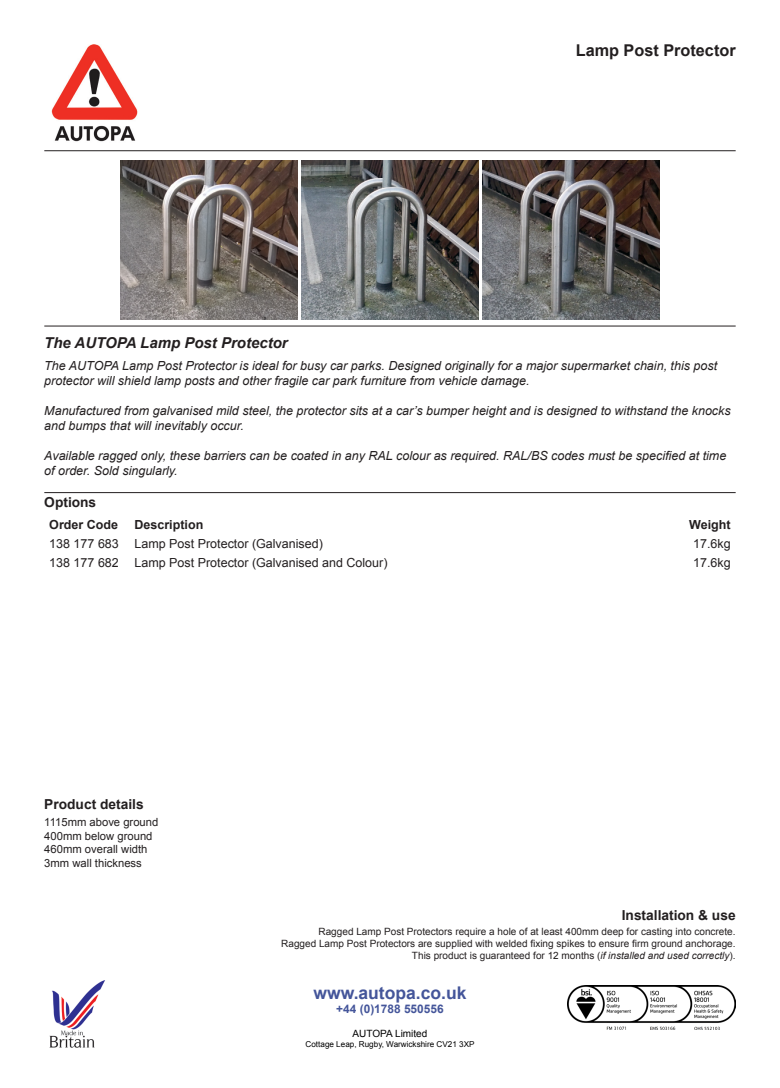
<style>
.page{position:relative;width:780px;height:1088px;background:#fff}
.page>*{position:absolute;margin:0;border:0;box-sizing:border-box;transform-origin:0 0}
.t1{font:700 17.5px "Arial";color:#44559a}
.t2{font:700 16.25px "Arial";color:#231f20}
.t3{font:italic 700 15px "Arial";color:#231f20}
.t4{font:700 13.75px "Arial";color:#231f20}
.t5{font:italic 12.5px/15px "Arial";color:#231f20}
.t6{font:12.5px "Arial";color:#231f20}
.t7{font:700 12.5px "Arial";color:#231f20}
.t8{font:700 11.88px "Arial";color:#44559a}
.t9{font:11.25px "Arial";color:#231f20}
.t10{font:10px "Arial";color:#231f20}
.t11{font:10px "Arial";color:#000}
.t12{font:8.12px "Arial";color:#000}
.s1{font-style:italic}
</style>
<div class="page">
<hr style="left:44px;top:150px;width:691px;height:1px;background:#231f20">
<hr style="left:44px;top:326px;width:691px;height:1px;background:#231f20">
<hr style="left:44px;top:492px;width:691px;height:1px;background:#231f20">
<img style="left:49px;top:980px;width:56px;height:68px">
<img style="left:567px;top:985px;width:168px;height:45px">
<img style="left:51px;top:44px;width:87px;height:98px">
<img style="left:120px;top:160px;width:178px;height:159px">
<img style="left:301px;top:160px;width:177px;height:159px">
<img style="left:482px;top:160px;width:177px;height:159px">
<p class="t2" style="left:575px;top:40px;width:161px">Lamp Post Protector</p>
<p class="t3" style="left:44px;top:333px;width:245px">The AUTOPA Lamp Post Protector</p>
<p class="t5" style="left:44px;top:359px;width:674px">The AUTOPA Lamp Post Protector is ideal for busy car parks. Designed originally for a major supermarket chain, this post protector will shield lamp posts and other fragile car park furniture from vehicle damage.</p>
<p class="t5" style="left:44px;top:404px;width:687px">Manufactured from galvanised mild steel, the protector sits at a car’s bumper height and is designed to withstand the knocks and bumps that will inevitably occur.</p>
<p class="t5" style="left:44px;top:449px;width:683px">Available ragged only, these barriers can be coated in any RAL colour as required. RAL/BS codes must be specified at time of order. Sold singularly.</p>
<p class="t4" style="left:44px;top:493px;width:53px">Options</p>
<p class="t7" style="left:49px;top:516px;width:70px">Order Code</p>
<p class="t7" style="left:134px;top:516px;width:70px">Description</p>
<p class="t7" style="left:689px;top:516px;width:43px">Weight</p>
<p class="t6" style="left:49px;top:535px;width:71px">138 177 683</p>
<p class="t6" style="left:134px;top:535px;width:190px">Lamp Post Protector (Galvanised)</p>
<p class="t6" style="left:693px;top:535px;width:39px">17.6kg</p>
<p class="t6" style="left:49px;top:554px;width:71px">138 177 682</p>
<p class="t6" style="left:134px;top:554px;width:254px">Lamp Post Protector (Galvanised and Colour)</p>
<p class="t6" style="left:693px;top:554px;width:39px">17.6kg</p>
<p class="t4" style="left:44px;top:795px;width:101px">Product details</p>
<p class="t9" style="left:44px;top:815px;width:116px">1115mm above ground</p>
<p class="t9" style="left:44px;top:828px;width:110px">400mm below ground</p>
<p class="t9" style="left:44px;top:842px;width:105px">460mm overall width</p>
<p class="t9" style="left:44px;top:855px;width:99px">3mm wall thickness</p>
<p class="t4" style="left:621px;top:906px;width:115px">Installation &amp; use</p>
<p class="t10" style="left:318px;top:925px;width:418px">Ragged Lamp Post Protectors require a hole of at least 400mm deep for casting into concrete.</p>
<p class="t10" style="left:281px;top:937px;width:456px">Ragged Lamp Post Protectors are supplied with welded fixing spikes to ensure firm ground anchorage.</p>
<p class="t10" style="left:412px;top:949px;width:325px">This product is guaranteed for 12 months (<span class="s1">if installed and used correctly</span>).</p>
<p class="t1" style="left:313px;top:981px;width:154px">www.autopa.co.uk</p>
<p class="t8" style="left:336px;top:1001px;width:109px">+44 (0)1788 550556</p>
<p class="t11" style="left:352px;top:1027px;width:76px">AUTOPA Limited</p>
<p class="t12" style="left:305px;top:1038px;width:170px">Cottage Leap, Rugby, Warwickshire CV21 3XP</p>
</div>
